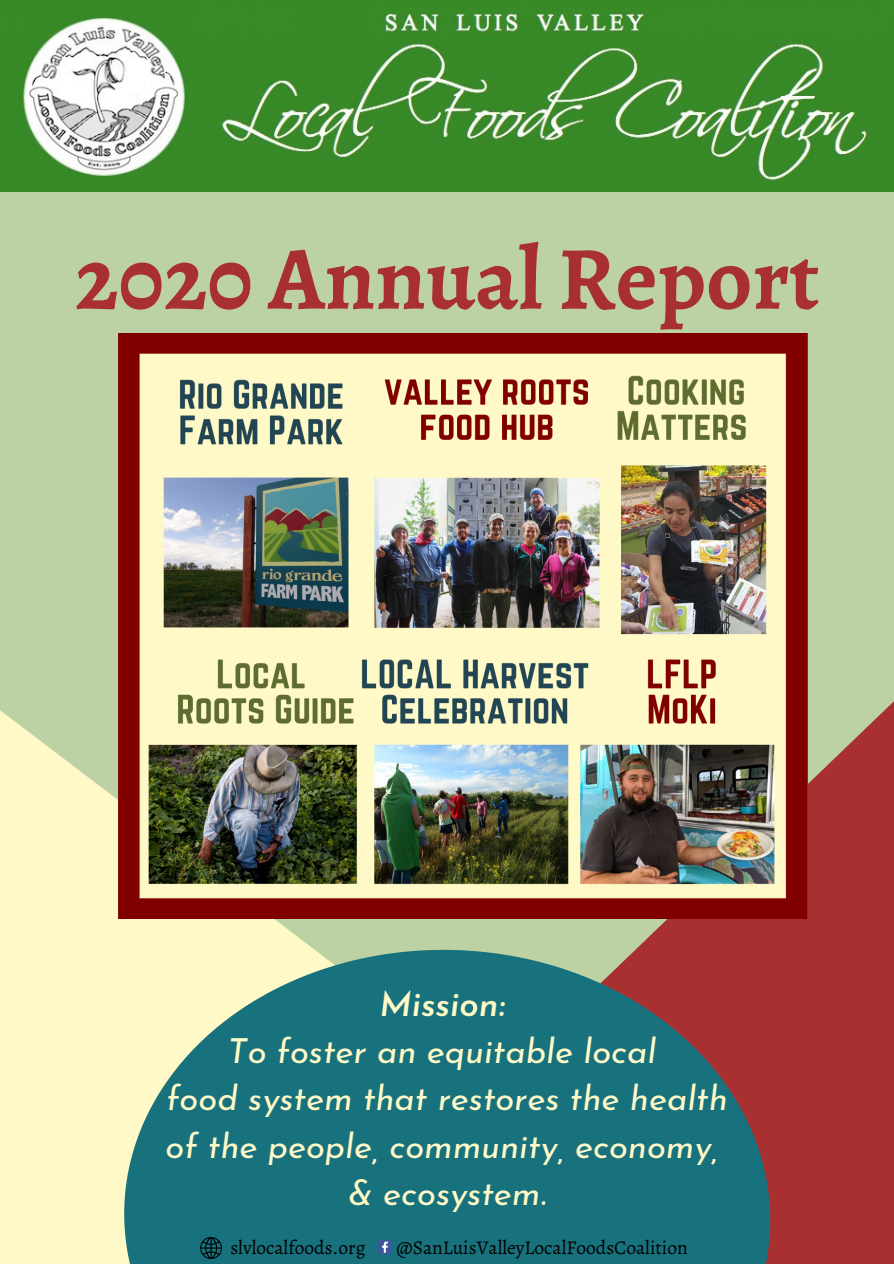
<style>
.page{position:relative;width:894px;height:1264px;background:#fff}
.page>*{position:absolute;margin:0;border:0;box-sizing:border-box;transform-origin:0 0}
.t1{font:700 90px "Alegreya";color:#a83030}
.t2{font:italic 34.5px/47.2px "Josefin Sans";color:#fff9c7}
.t3{font:italic 600 34.5px "Josefin Sans";color:#fff9c7}
.t4{font:19.5px "Alegreya";color:#000}
</style>
<div class="page">
<div style="left:0;top:0;width:893px;height:1263px;background:#bcd2a5"></div>
<img style="left:0;top:0;width:893px;height:191px">
<svg style="left:0;top:710px;width:302px;height:553px;background:#f9f5c3"></svg>
<svg style="left:302px;top:690px;width:591px;height:573px;fill:#a83030"></svg>
<svg style="left:116px;top:940px;width:662px;height:323px;background:#427c7e"></svg>
<img style="left:118px;top:333px;width:688px;height:585px">
<svg style="left:200px;top:1236px;width:21px;height:22px"></svg>
<svg style="left:377px;top:1239px;width:15px;height:15px"></svg>
<p class="t1" style="left:75px;top:217px;width:745px">2020 Annual Report</p>
<p class="t3" style="left:379px;top:989px;width:126px">Mission:</p>
<p class="t2" style="left:227px;top:1030px;width:430px">To foster an equitable local</p>
<p class="t2" style="left:165px;top:1077px;width:563px">food system that restores the health of the people, community, economy,</p>
<p class="t2" style="left:348px;top:1172px;width:199px">&amp; ecosystem.</p>
<p class="t4" style="left:230px;top:1233px;width:136px">slvlocalfoods.org</p>
<p class="t4" style="left:396px;top:1233px;width:293px">@SanLuisValleyLocalFoodsCoalition</p>
</div>
